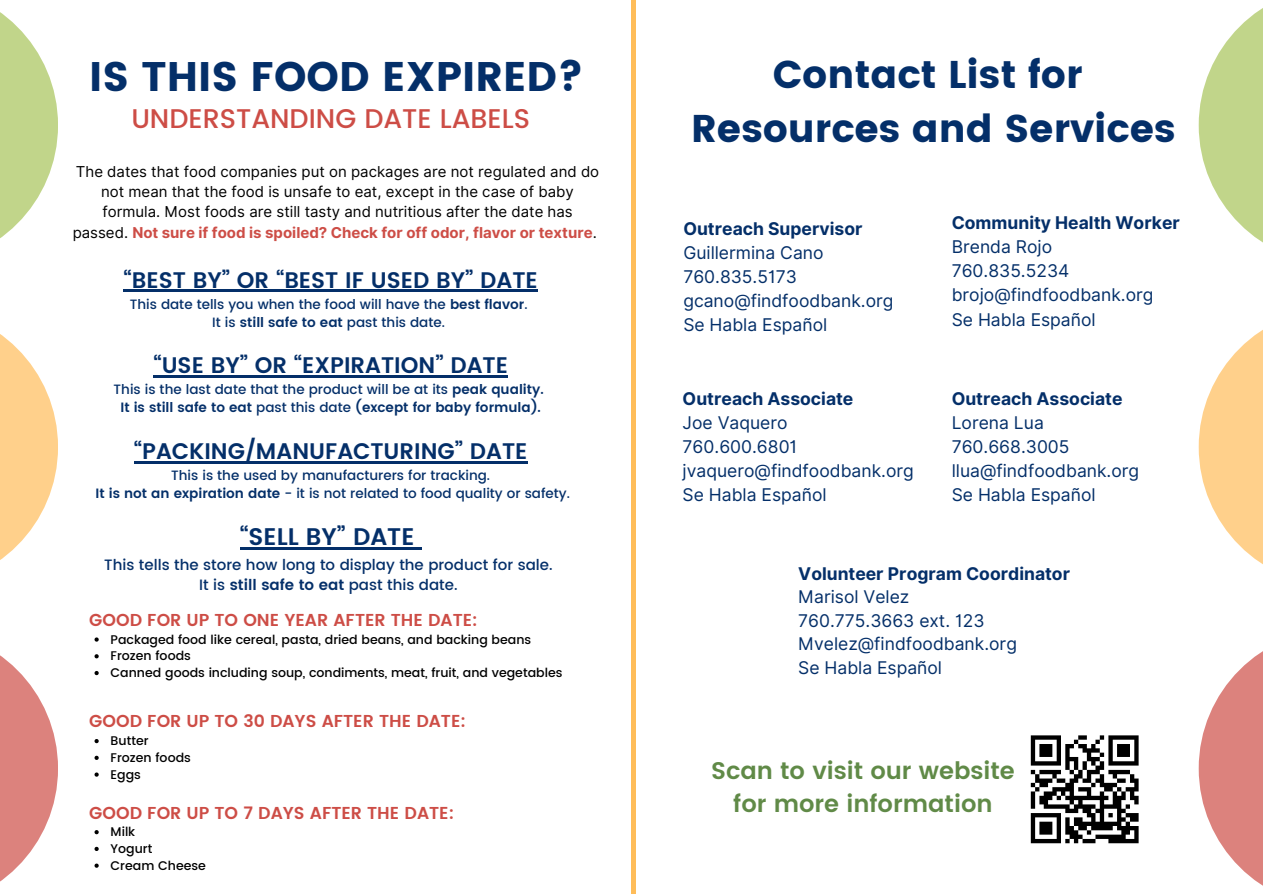
<style>
.page{position:relative;width:1263px;height:894px;background:#fff}
.page>*{position:absolute;margin:0;border:0;box-sizing:border-box;transform-origin:0 0}
.t1{font:41.25px "Poppins";color:#042f69}
.t2{font:38.55px/54px "Poppins";color:#042f69;text-align:center}
.t3{font:500 27px "Poppins";color:#cd4d46}
.t4{font:600 24px/32.7px "Poppins";color:#608a47;text-align:center}
.t5{font:600 24px "Poppins";color:#042f69}
.t6{font:600 22.5px "Poppins";color:#042f69}
.t7{font:17.55px/24px "Inter";color:#042f69}
.t8{font:600 17.25px "Poppins";color:#cd4d46}
.t9{font:15px/20.2px "Inter";color:#000;text-align:center}
.t10{font:500 15px "Poppins";color:#042f69}
.t11{font:500 13.5px "Poppins";color:#042f69}
.t12{font:600 13.5px "Poppins";color:#042f69}
.t13{font:500 12.6px "Poppins";color:#000}
.s1{font-weight:700;color:#cd4d46}
.s2{font-weight:600}
.s3{font-weight:500}
.s4{font-weight:700}
</style>
<div class="page">
<svg style="left:0;top:655px;width:58px;height:227px;fill:#dc827d"></svg>
<svg style="left:0;top:334px;width:58px;height:226px;fill:#ffd08b"></svg>
<svg style="left:0;top:12px;width:58px;height:226px;fill:#c1d58a"></svg>
<svg style="left:1199px;top:651px;width:64px;height:235px;fill:#dc827d"></svg>
<svg style="left:1199px;top:330px;width:64px;height:234px;fill:#ffd08b"></svg>
<svg style="left:1199px;top:8px;width:64px;height:235px;fill:#c1d58a"></svg>
<hr style="left:631px;top:0;width:4px;height:893px;background:#ffbd59">
<hr style="left:124px;top:290px;width:414px;height:2px;background:#042f69">
<hr style="left:153px;top:375px;width:355px;height:2px;background:#042f69">
<hr style="left:134px;top:461px;width:394px;height:2px;background:#042f69">
<hr style="left:240px;top:547px;width:174px;height:2px;background:#042f69">
<svg style="left:414px;top:547px;width:8px;height:2px"></svg>
<svg style="left:95px;top:637px;width:4px;height:4px"></svg>
<svg style="left:95px;top:654px;width:4px;height:4px"></svg>
<svg style="left:95px;top:671px;width:4px;height:4px"></svg>
<svg style="left:95px;top:739px;width:4px;height:4px"></svg>
<svg style="left:95px;top:755px;width:4px;height:4px"></svg>
<svg style="left:95px;top:772px;width:4px;height:4px"></svg>
<svg style="left:95px;top:830px;width:4px;height:4px"></svg>
<svg style="left:95px;top:846px;width:4px;height:4px"></svg>
<svg style="left:95px;top:863px;width:4px;height:4px"></svg>
<svg style="left:1031px;top:735px;width:21px;height:4px"></svg>
<div style="left:1039px;top:743px;width:13px;height:5px;background:#000"></div>
<hr style="left:1039px;top:748px;width:13px;height:4px;background:#000">
<hr style="left:1039px;top:752px;width:13px;height:4px;background:#000">
<svg style="left:1031px;top:739px;width:4px;height:22px"></svg>
<svg style="left:1031px;top:761px;width:21px;height:4px"></svg>
<div style="left:1039px;top:769px;width:22px;height:5px;background:#000"></div>
<svg style="left:1039px;top:778px;width:13px;height:4px"></svg>
<div style="left:1039px;top:782px;width:9px;height:5px;background:#000"></div>
<svg style="left:1044px;top:791px;width:8px;height:4px"></svg>
<svg style="left:1039px;top:795px;width:13px;height:4px"></svg>
<div style="left:1039px;top:799px;width:9px;height:5px;background:#000"></div>
<svg style="left:1031px;top:769px;width:8px;height:39px"></svg>
<hr style="left:1044px;top:804px;width:26px;height:4px;background:#000">
<svg style="left:1031px;top:813px;width:21px;height:4px"></svg>
<svg style="left:1039px;top:821px;width:13px;height:4px"></svg>
<div style="left:1039px;top:825px;width:13px;height:5px;background:#000"></div>
<hr style="left:1039px;top:830px;width:13px;height:4px;background:#000">
<svg style="left:1031px;top:817px;width:4px;height:21px"></svg>
<div style="left:1031px;top:838px;width:30px;height:5px;background:#000"></div>
<svg style="left:1052px;top:735px;width:87px;height:108px"></svg>
<div style="left:1082px;top:838px;width:13px;height:5px;background:#000"></div>
<div style="left:1108px;top:838px;width:31px;height:5px;background:#000"></div>
<p class="t1" style="left:89px;top:53px;width:496px">IS THIS FOOD EXPIRED?</p>
<h1 class="t3" style="left:131px;top:103px;width:400px">UNDERSTANDING DATE LABELS</h1>
<h3 class="t9" style="left:73px;top:161px;width:528px">The dates that food companies put on packages are not regulated and do not mean that the food is unsafe to eat, except in the case of baby formula. Most foods are still tasty and nutritious after the date has passed. <span class="s1">Not sure if food is spoiled? Check for off odor, flavor or texture</span>.</h3>
<p class="t6" style="left:124px;top:266px;width:416px">“BEST BY” OR “BEST IF USED BY” DATE</p>
<p class="t11" style="left:130px;top:296px;width:399px">This date tells you when the food will have the <span class="s2">best flavor</span>.</p>
<p class="t11" style="left:212px;top:314px;width:234px">It is <span class="s2">still safe to eat</span> past this date.</p>
<p class="t6" style="left:153px;top:352px;width:356px">“USE BY” OR “EXPIRATION” DATE</p>
<p class="t11" style="left:114px;top:382px;width:432px">This is the last date that the product will be at its <span class="s2">peak quality.</span></p>
<p class="t12" style="left:120px;top:400px;width:422px">It is still safe to eat <span class="s3">past this date</span> (except for baby formula).</p>
<p class="t6" style="left:134px;top:437px;width:395px">“PACKING/MANUFACTURING” DATE</p>
<p class="t11" style="left:171px;top:467px;width:320px">This is the used by manufacturers for tracking.</p>
<p class="t11" style="left:96px;top:485px;width:476px"><span class="s2">It is not an expiration date</span> - it is not related to food quality or safety.</p>
<p class="t5" style="left:240px;top:523px;width:176px">“SELL BY” DATE</p>
<p class="t10" style="left:104px;top:556px;width:450px">This tells the store how long to display the product for sale.</p>
<p class="t10" style="left:199px;top:576px;width:260px">It is <span class="s2">still safe to eat</span> past this date.</p>
<p class="t8" style="left:89px;top:609px;width:390px">GOOD FOR UP TO ONE YEAR AFTER THE DATE:</p>
<h5 class="t13" style="left:111px;top:631px;width:422px">Packaged food like cereal, pasta, dried beans, and backing beans</h5>
<p class="t13" style="left:111px;top:648px;width:82px">Frozen foods</p>
<p class="t13" style="left:111px;top:665px;width:453px">Canned goods including soup, condiments, meat, fruit, and vegetables</p>
<p class="t8" style="left:89px;top:711px;width:378px">GOOD FOR UP TO 30 DAYS AFTER THE DATE:</p>
<h5 class="t13" style="left:111px;top:733px;width:39px">Butter</h5>
<p class="t13" style="left:111px;top:750px;width:82px">Frozen foods</p>
<p class="t13" style="left:111px;top:766px;width:32px">Eggs</p>
<p class="t8" style="left:89px;top:802px;width:366px">GOOD FOR UP TO 7 DAYS AFTER THE DATE:</p>
<h5 class="t13" style="left:111px;top:824px;width:26px">Milk</h5>
<p class="t13" style="left:111px;top:841px;width:43px">Yogurt</p>
<p class="t13" style="left:111px;top:857px;width:97px">Cream Cheese</p>
<p class="t2" style="left:691px;top:48px;width:486px">Contact List for<br>Resources and Services</p>
<h2 class="t7" style="left:683px;top:216px;width:212px"><span class="s4">Outreach Supervisor<br></span>Guillermina Cano<br>760.835.5173 gcano@findfoodbank.org<br>Se Habla Español</h2>
<h6 class="t7" style="left:952px;top:211px;width:230px"><span class="s4">Community Health Worker<br></span>Brenda Rojo<br>760.835.5234 brojo@findfoodbank.org<br>Se Habla Español</h6>
<h6 class="t7" style="left:683px;top:386px;width:233px"><span class="s4">Outreach Associate<br></span>Joe Vaquero<br>760.600.6801 jvaquero@findfoodbank.org<br>Se Habla Español</h6>
<h6 class="t7" style="left:952px;top:386px;width:189px"><span class="s4">Outreach Associate<br></span>Lorena Lua<br>760.668.3005 llua@findfoodbank.org<br>Se Habla Español</h6>
<h6 class="t7" style="left:798px;top:561px;width:273px"><span class="s4">Volunteer Program Coordinator<br></span>Marisol Velez<br>760.775.3663 ext. 123<br>Mvelez@findfoodbank.org<br>Se Habla Español</h6>
<h6 class="t4" style="left:711px;top:754px;width:305px">Scan to visit our website for more information</h6>
</div>
